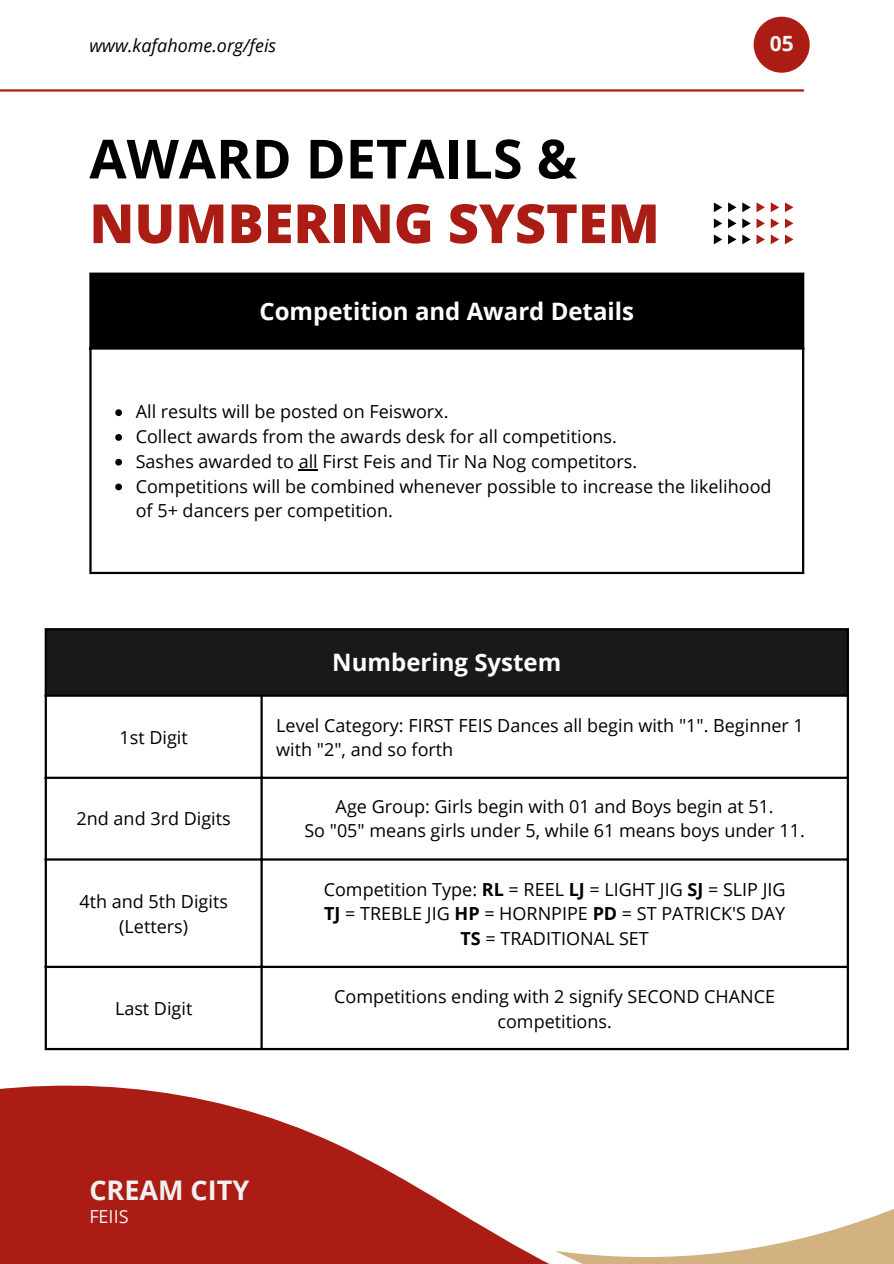
<style>
.page{position:relative;width:894px;height:1264px;background:#fff}
.page>*{position:absolute;margin:0;border:0;box-sizing:border-box;transform-origin:0 0}
.t1{font:800 54px "Open Sans";color:#ab1d14}
.t2{font:700 54px "Open Sans";color:#000}
.t3{font:700 27px "Open Sans";color:#f1f1f1}
.t4{font:700 24px "Open Sans";color:#fff}
.t5{font:700 21px "Open Sans";color:#f1f1f1}
.t6{font:18px/24.8px "Open Sans";color:#000;text-align:center}
.t7{font:italic 18px "Open Sans";color:#000}
.t8{font:18px "Open Sans";color:#f1f1f1}
.s1{font-weight:700}
</style>
<div class="page">
<hr style="left:0;top:89px;width:802px;height:3px;background:#ab1d14">
<div style="left:753px;top:17px;width:56px;height:56px;background:#ab1d14;border-radius:50%"></div>
<svg style="left:0;top:1085px;width:548px;height:178px;fill:#ab1d14"></svg>
<svg style="left:556px;top:1209px;width:337px;height:54px"></svg>
<svg style="left:770px;top:202px;width:23px;height:10px"></svg>
<svg style="left:770px;top:218px;width:23px;height:10px"></svg>
<svg style="left:770px;top:234px;width:23px;height:10px"></svg>
<svg style="left:756px;top:202px;width:8px;height:10px"></svg>
<svg style="left:756px;top:218px;width:8px;height:10px"></svg>
<svg style="left:756px;top:234px;width:8px;height:10px"></svg>
<svg style="left:713px;top:202px;width:37px;height:42px"></svg>
<div style="left:90px;top:273px;width:713px;height:76px;background:#000"></div>
<svg style="left:115px;top:409px;width:7px;height:7px"></svg>
<svg style="left:115px;top:434px;width:7px;height:7px"></svg>
<svg style="left:115px;top:459px;width:7px;height:6px"></svg>
<svg style="left:298px;top:469px;width:20px;height:1px"></svg>
<svg style="left:115px;top:483px;width:7px;height:7px"></svg>
<hr style="left:89px;top:275px;width:3px;height:297px;background:#000">
<hr style="left:801px;top:275px;width:3px;height:297px;background:#000">
<hr style="left:89px;top:272px;width:715px;height:3px;background:#000">
<hr style="left:89px;top:572px;width:715px;height:2px;background:#000">
<div style="left:45px;top:629px;width:802px;height:67px;background:#191919"></div>
<hr style="left:45px;top:630px;width:2px;height:417px;background:#000">
<hr style="left:260px;top:696px;width:3px;height:351px;background:#000">
<hr style="left:846px;top:630px;width:2px;height:417px;background:#000">
<hr style="left:45px;top:628px;width:803px;height:2px;background:#000">
<hr style="left:45px;top:694px;width:803px;height:2px;background:#000">
<hr style="left:45px;top:776px;width:803px;height:3px;background:#000">
<hr style="left:45px;top:858px;width:803px;height:2px;background:#000">
<hr style="left:45px;top:965px;width:803px;height:3px;background:#000">
<hr style="left:45px;top:1047px;width:803px;height:3px;background:#000">
<p class="t7" style="left:89px;top:33px;width:188px">www.kafahome.org/feis</p>
<p class="t5" style="left:769px;top:29px;width:25px">05</p>
<h1 class="t2" style="left:89px;top:121px;width:489px">AWARD DETAILS &amp;</h1>
<h1 class="t1" style="left:89px;top:185px;width:571px">NUMBERING SYSTEM</h1>
<h3 class="t4" style="left:259px;top:294px;width:376px">Competition and Award Details</h3>
<p class="t6" style="left:136px;top:399px;width:637px;text-align:left">All results will be posted on Feisworx.<br>Collect awards from the awards desk for all competitions.<br>Sashes awarded to all First Feis and Tir Na Nog competitors.<br>Competitions will be combined whenever possible to increase the likelihood of 5+ dancers per competition.</p>
<p class="t6" style="left:119px;top:724px;width:70px">1st Digit</p>
<p class="t6" style="left:77px;top:805px;width:156px">2nd and 3rd Digits</p>
<h3 class="t4" style="left:332px;top:645px;width:230px">Numbering System</h3>
<p class="t6" style="left:276px;top:712px;width:529px;text-align:left">Level Category: FIRST FEIS Dances all begin with "1". Beginner 1 with "2", and so forth</p>
<p class="t6" style="left:304px;top:793px;width:502px">Age Group: Girls begin with 01 and Boys begin at 51.<br>So "05" means girls under 5, while 61 means boys under 11.</p>
<p class="t6" style="left:79px;top:888px;width:150px">4th and 5th Digits (Letters)</p>
<p class="t6" style="left:323px;top:876px;width:463px">Competition Type: <span class="s1">RL</span> = REEL <span class="s1">LJ</span> = LIGHT JIG <span class="s1">SJ</span> = SLIP JIG<br><span class="s1">TJ</span> = TREBLE JIG <span class="s1">HP</span> = HORNPIPE <span class="s1">PD</span> = ST PATRICK'S DAY<br><span class="s1">TS</span> = TRADITIONAL SET</p>
<p class="t6" style="left:115px;top:995px;width:79px">Last Digit</p>
<h2 class="t3" style="left:89px;top:1170px;width:161px">CREAM CITY</h2>
<p class="t8" style="left:89px;top:1203px;width:41px">FEIIS</p>
<p class="t6" style="left:334px;top:983px;width:442px">Competitions ending with 2 signify SECOND CHANCE competitions.</p>
</div>
